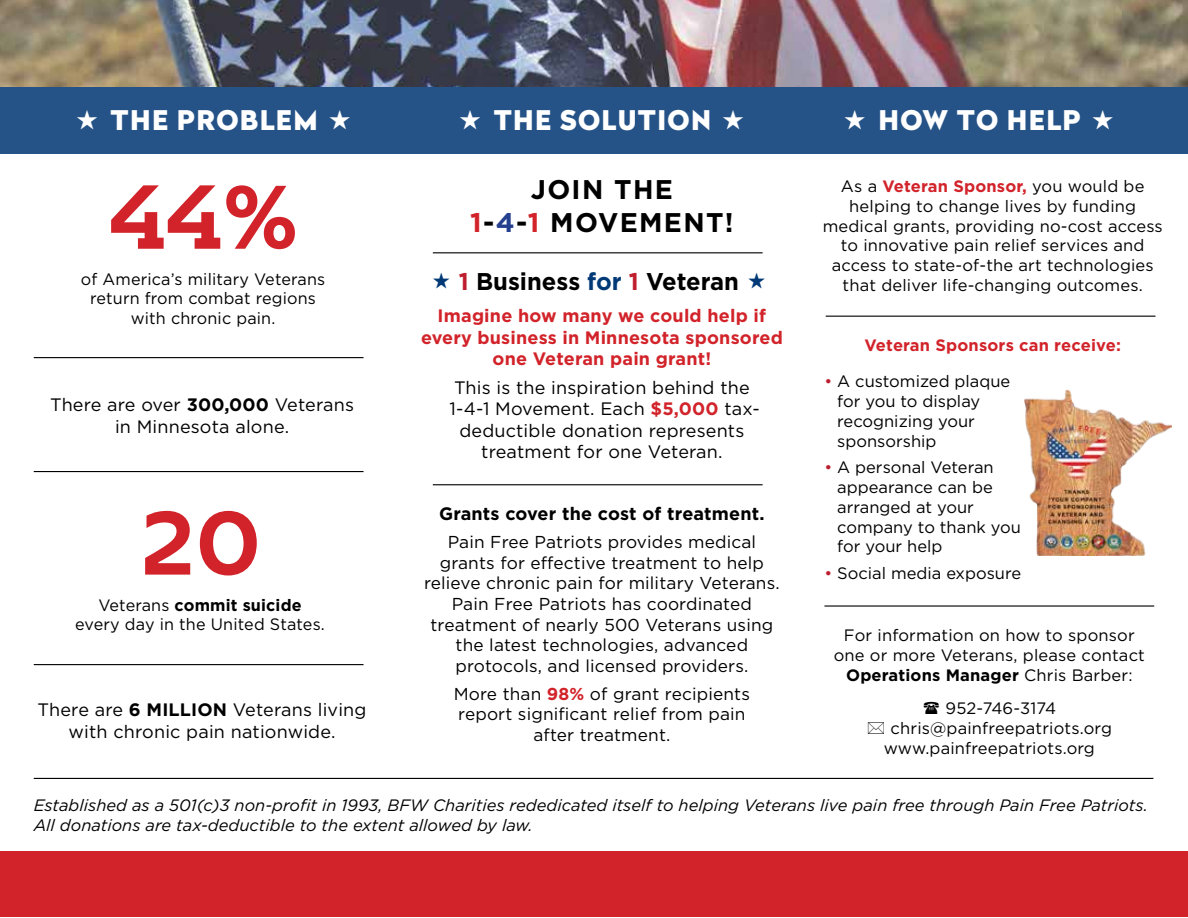
<style>
.page{position:relative;width:1188px;height:918px;background:#fff}
.page>*{position:absolute;margin:0;border:0;box-sizing:border-box;transform-origin:0 0}
.t1{font:700 90px "Kontrapunkt Bob";color:#d2232a}
.t2{font:900 27px "Radikal";letter-spacing:.05em;color:#fff}
.t3{font:700 27px/33px "Gotham";letter-spacing:.05em;color:#000;text-align:center}
.t4{font:700 24.3px "Gotham";color:#000}
.t5{font:18px/21.6px "Gotham";letter-spacing:.01em;color:#000;text-align:center}
.t6{font:700 18px/21.6px "Gotham";letter-spacing:.01em;color:#d2232a;text-align:center}
.t7{font:700 18px "Gotham";letter-spacing:.01em;color:#000}
.t8{font:17.25px/20.7px "Gotham";letter-spacing:.01em;color:#000;text-align:center}
.t9{font:16.5px/19.8px "Gotham";letter-spacing:.01em;color:#000;text-align:center}
.t10{font:italic 16.5px/19.8px "Gotham";color:#000}
.t11{font:700 16.5px "Gotham";letter-spacing:.01em;color:#d2232a}
.s1{font-weight:700}
.s2{color:#d2232a}
.s3{color:#25408f}
.s4{color:#be1e2d}
.s5{color:#003976}
.s6{font-weight:700;color:#d2232a}
</style>
<div class="page">
<img style="left:0;top:0;width:1188px;height:87px">
<div style="left:0;top:851px;width:1188px;height:66px;background:#d2232a"></div>
<div style="left:0;top:87px;width:1188px;height:67px;background:#255387"></div>
<hr style="left:824px;top:605px;width:330px;height:2px;background:#000">
<hr style="left:34px;top:357px;width:330px;height:1px;background:#000">
<hr style="left:433px;top:484px;width:330px;height:1px;background:#000">
<hr style="left:34px;top:778px;width:1119px;height:1px;background:#000">
<hr style="left:826px;top:316px;width:330px;height:1px;background:#000">
<hr style="left:34px;top:471px;width:330px;height:1px;background:#000">
<hr style="left:34px;top:664px;width:330px;height:1px;background:#000">
<hr style="left:433px;top:252px;width:330px;height:1px;background:#000">
<img style="left:1025px;top:390px;width:147px;height:166px">
<h2 class="t2" style="left:76px;top:100px;width:276px">★ THE PROBLEM ★</h2>
<h2 class="t2" style="left:459px;top:100px;width:286px">★ THE SOLUTION ★</h2>
<h1 class="t1" style="left:108px;top:166px;width:192px">44%</h1>
<p class="t9" style="left:81px;top:269px;width:246px">of America’s military Veterans</p>
<p class="t9" style="left:90px;top:288px;width:227px">return from combat regions with chronic pain.</p>
<p class="t5" style="left:50px;top:394px;width:305px">There are over <span class="s1">300,000</span> Veterans in Minnesota alone.</p>
<h1 class="t1" style="left:140px;top:492px;width:122px">20</h1>
<p class="t9" style="left:75px;top:595px;width:251px">Veterans <span class="s1">commit suicide </span>every day in the United States.</p>
<p class="t5" style="left:38px;top:699px;width:330px">There are <span class="s1">6 MILLION</span> Veterans living with chronic pain nationwide.</p>
<h2 class="t3" style="left:470px;top:173px;width:265px">JOIN THE<br><span class="s2">1</span>-<span class="s3">4</span>-<span class="s2">1</span> MOVEMENT!</h2>
<h3 class="t4" style="left:459px;top:265px;width:281px"><span class="s4">1</span> Business <span class="s5">for</span> <span class="s4">1</span> Veteran</h3>
<p class="t6" style="left:421px;top:305px;width:363px">Imagine how many we could help if every business in Minnesota sponsored one Veteran pain grant!</p>
<p class="t5" style="left:450px;top:376px;width:312px">This is the inspiration behind the<br>1-4-1 Movement. Each <span class="s6">$5,000</span> tax&shy;deductible donation represents treatment for one Veteran.</p>
<p class="t7" style="left:439px;top:502px;width:327px">Grants cover the cost of treatment.</p>
<p class="t8" style="left:424px;top:531px;width:357px">Pain Free Patriots provides medical grants for effective treatment to help relieve chronic pain for military Veterans.<br>Pain Free Patriots has coordinated treatment of nearly 500 Veterans using the latest technologies, advanced protocols, and licensed providers.</p>
<p class="t8" style="left:454px;top:683px;width:298px">More than <span class="s6">98%</span> of grant recipients report significant relief from pain after treatment.</p>
<h2 class="t2" style="left:844px;top:100px;width:272px">★ HOW TO HELP ★</h2>
<p class="t9" style="left:823px;top:176px;width:342px">As a <span class="s6">Veteran Sponsor,</span> you would be helping to change lives by funding medical grants, providing no-cost access to innovative pain relief services and access to state-of-the art technologies that deliver life-changing outcomes.</p>
<p class="t11" style="left:865px;top:334px;width:258px">Veteran Sponsors can receive:</p>
<p class="t9" style="left:837px;top:371px;width:175px;text-align:left;text-indent:-13px"><span class="s4">•</span> A customized plaque for you to display recognizing your sponsorship</p>
<p class="t9" style="left:837px;top:457px;width:185px;text-align:left;text-indent:-13px"><span class="s4">•</span> A personal Veteran appearance can be arranged at your company to thank you for your help</p>
<p class="t9" style="left:824px;top:563px;width:198px"><span class="s4">•</span> Social media exposure</p>
<p class="t9" style="left:834px;top:625px;width:313px">For information on how to sponsor one or more Veterans, please contact<br><span class="s1">Operations Manager</span> Chris Barber:</p>
<p class="t9" style="left:946px;top:698px;width:112px">952-746-3174</p>
<p class="t9" style="left:891px;top:718px;width:223px">chris@painfreepatriots.org</p>
<p class="t9" style="left:884px;top:738px;width:213px">www.painfreepatriots.org</p>
<p class="t10" style="left:34px;top:795px;width:1116px">Established as a 501(c)3 non-profit in 1993, BFW Charities rededicated itself to helping Veterans live pain free through Pain Free Patriots.<br>All donations are tax-deductible to the extent allowed by law.</p>
</div>
